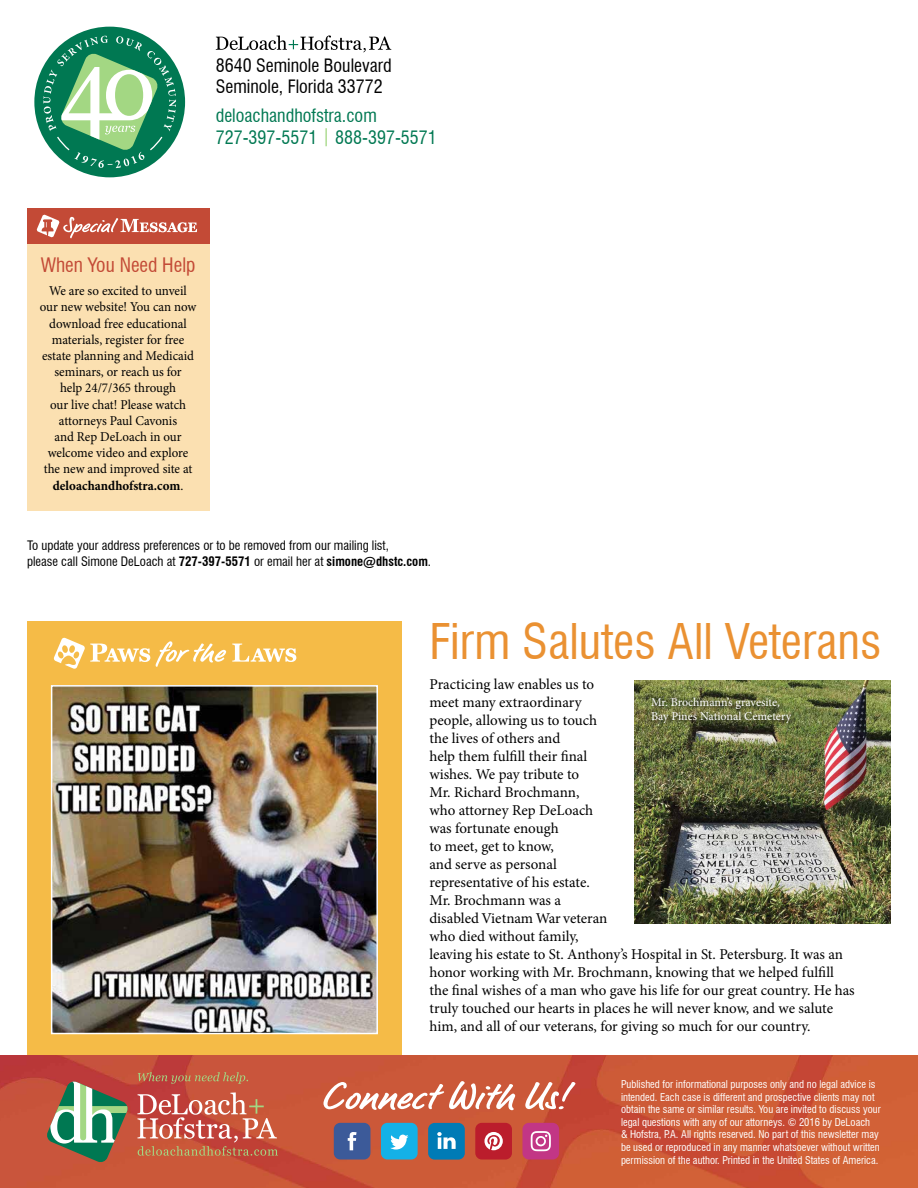
<style>
.page{position:relative;width:918px;height:1188px;background:#fff}
.page>*{position:absolute;margin:0;border:0;box-sizing:border-box;transform-origin:0 0}
.t1{font:condensed 48px "Swiss 721 BT";color:#ea9132}
.t2{font:condensed 19.5px "Swiss 721 BT";color:#c34a36}
.t3{font:condensed 18px/21.6px "Swiss 721 BT";color:#007852}
.t4{font:condensed 18px/21.6px "Swiss 721 BT";color:#000}
.t5{font:15px/18px "Minion Pro";letter-spacing:-.005em;color:#000}
.t6{font:13.5px/16.2px "Minion Pro";letter-spacing:-.005em;color:#000;text-align:center;scale:.96 1}
.t7{font:condensed 12.75px/15.3px "Swiss 721 BT";color:#000}
.t8{font:12px/14.4px "Minion Pro";letter-spacing:-.005em;color:#fff}
.t9{font:condensed 10.5px/12.6px "Swiss 721 BT";color:#fff}
.s1{color:#a3d783}
.s2{font-weight:700}
</style>
<div class="page">
<div style="left:27px;top:621px;width:375px;height:446px;background:#f5bb47"></div>
<svg style="left:53px;top:637px;width:243px;height:32px"></svg>
<img style="left:54px;top:688px;width:321px;height:343px">
<div style="left:51px;top:685px;width:327px;height:349px;border:2px solid #fff"></div>
<img style="left:0;top:1056px;width:918px;height:132px">
<img style="left:634px;top:680px;width:257px;height:244px">
<div style="left:334px;top:1123px;width:36px;height:37px;background:#3c5a99;border-radius:6px"></div>
<svg style="left:348px;top:1132px;width:9px;height:18px"></svg>
<div style="left:381px;top:1123px;width:37px;height:37px;background:#14b1e7;border-radius:6px"></div>
<svg style="left:390px;top:1135px;width:19px;height:15px"></svg>
<div style="left:428px;top:1123px;width:37px;height:37px;background:#007bb6;border-radius:6px"></div>
<svg style="left:437px;top:1132px;width:19px;height:17px"></svg>
<div style="left:475px;top:1123px;width:37px;height:37px;background:#bb1d2c;border-radius:6px"></div>
<svg style="left:484px;top:1132px;width:19px;height:18px"></svg>
<div style="left:522px;top:1123px;width:37px;height:37px;background:#c23685;border-radius:6px"></div>
<svg style="left:531px;top:1131px;width:20px;height:20px"></svg>
<svg style="left:323px;top:1081px;width:252px;height:29px"></svg>
<svg style="left:46px;top:1081px;width:83px;height:82px"></svg>
<svg style="left:137px;top:1092px;width:141px;height:64px;background:#cc6e5c"></svg>
<svg style="left:138px;top:1072px;width:110px;height:12px"></svg>
<svg style="left:216px;top:35px;width:175px;height:17px"></svg>
<svg style="left:34px;top:26px;width:152px;height:152px"></svg>
<div style="left:27px;top:209px;width:182px;height:302px;background:#fbe0b1"></div>
<div style="left:27px;top:208px;width:182px;height:36px;background:#c34a36"></div>
<svg style="left:37px;top:214px;width:160px;height:24px"></svg>
<svg style="left:648px;top:694px;width:149px;height:35px;background:#5f6638"></svg>
<p class="t4" style="left:216px;top:54px;width:177px">8640 Seminole Boulevard<br>Seminole, Florida 33772</p>
<p class="t3" style="left:216px;top:105px;width:223px">deloachandhofstra.com<br>727-397-5571 <span class="s1">|</span> 888-397-5571</p>
<h2 class="t2" style="left:41px;top:253px;width:156px">When You Need Help</h2>
<p class="t6" style="left:40px;top:283px;width:165px">We are so excited to unveil our new website! You can now download free educational materials, register for free estate planning and Medicaid seminars, or reach us for<br>help 24/7/365 through<br>our live chat! Please watch attorneys Paul Cavonis<br>and Rep DeLoach in our welcome video and explore the new and improved site at <span class="s2">deloachandhofstra.com</span>.</p>
<p class="t7" style="left:27px;top:538px;width:406px">To update your address preferences or to be removed from our mailing list,<br>please call Simone DeLoach at <span class="s2">727-397-5571</span> or email her at <span class="s2">simone@dhstc.com</span>.</p>
<h1 class="t1" style="left:429px;top:613px;width:453px">Firm Salutes All Veterans</h1>
<p class="t5" style="left:429px;top:675px;width:427px">Practicing law enables us to<br>meet many extraordinary<br>people, allowing us to touch<br>the lives of others and<br>help them fulfill their final<br>wishes. We pay tribute to<br>Mr. Richard Brochmann,<br>who attorney Rep DeLoach<br>was fortunate enough<br>to meet, get to know,<br>and serve as personal<br>representative of his estate.<br>Mr. Brochmann was a<br>disabled Vietnam War veteran<br>who died without family,<br>leaving his estate to St. Anthony’s Hospital in St. Petersburg. It was an honor working with Mr. Brochmann, knowing that we helped fulfill the final wishes of a man who gave his life for our great country. He has truly touched our hearts in places he will never know, and we salute him, and all of our veterans, for giving so much for our country.</p>
<p class="t8" style="left:651px;top:695px;width:142px">Mr. Brochmann’s gravesite,<br>Bay Pines National Cemetery</p>
<p class="t9" style="left:621px;top:1078px;width:261px">Published for informational purposes only and no legal advice is intended. Each case is different and prospective clients may not obtain the same or similar results. You are invited to discuss your legal questions with any of our attorneys. © 2016 by DeLoach<br>&amp; Hofstra, P.A. All rights reserved. No part of this newsletter may be used or reproduced in any manner whatsoever without written permission of the author. Printed in the United States of America.</p>
</div>
